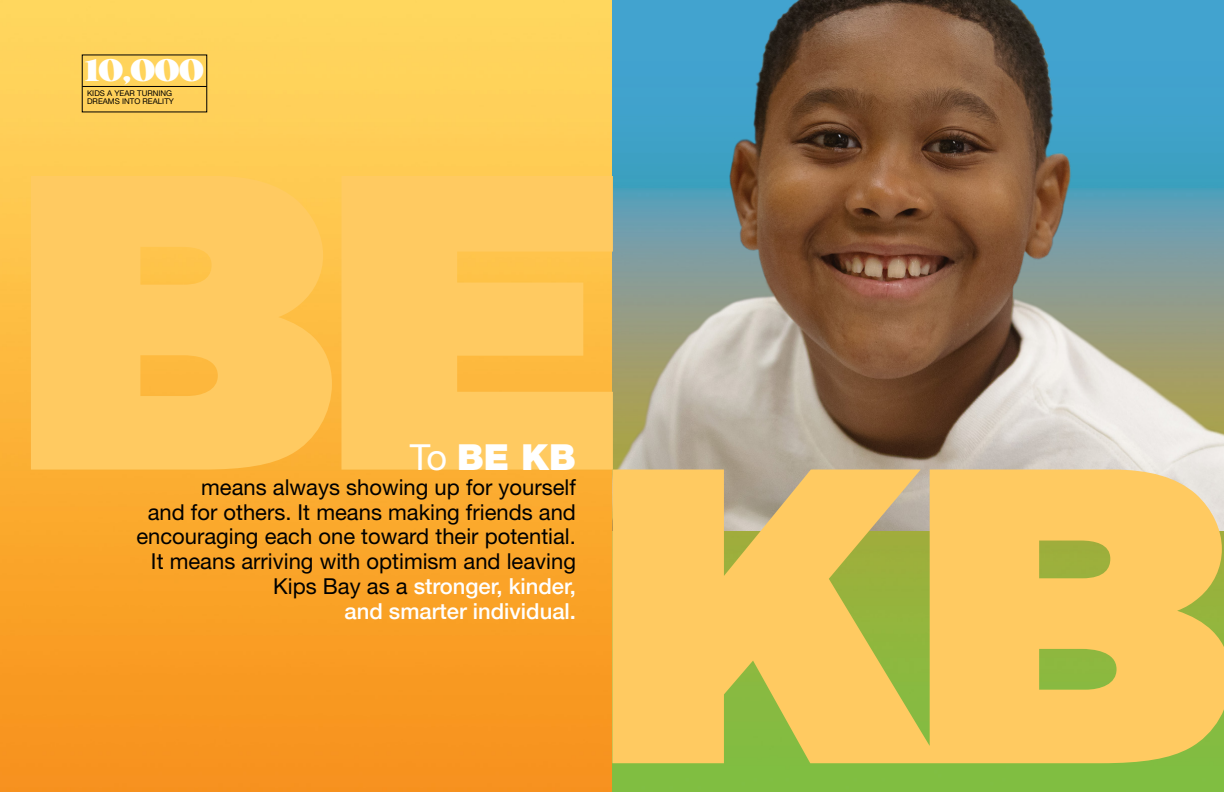
<style>
.page{position:relative;width:1224px;height:792px;background:#fff}
.page>*{position:absolute;margin:0;border:0;box-sizing:border-box;transform-origin:0 0}
.t1{font:900 36px "Helvetica Neue";color:#fff}
.t2{font:31.6px "Simplify";color:#fff;scale:1.25 1}
.t3{font:22px/25px "Helvetica Neue";color:#000;text-align:right}
.t4{font:7.9px/7.9px "Helvetica Neue";color:#000}
.s1{font-weight:400}
.s2{font-weight:500;color:#fff}
</style>
<div class="page">
<div style="left:612px;top:763px;width:612px;height:29px;background:#80be41"></div>
<img style="left:0;top:0;width:612px;height:792px">
<div style="left:82px;top:55px;width:125px;height:57px;background:#ffd35a"></div>
<hr style="left:82px;top:86px;width:125px;height:1px;background:#000">
<img style="left:612px;top:0;width:612px;height:470px">
<svg style="left:612px;top:470px;width:612px;height:293px;background:#ebc55e"></svg>
<svg style="left:31px;top:176px;width:301px;height:294px;background:#fec85c"></svg>
<svg style="left:341px;top:176px;width:271px;height:294px;background:#fec75c"></svg>
<h2 class="t2" style="left:85px;top:52px;width:97px">10,000</h2>
<p class="t4" style="left:87px;top:90px;width:88px">KIDS A YEAR TURNING<br>DREAMS INTO REALITY</p>
<h1 class="t1" style="left:410px;top:435px;width:168px"><span class="s1">To</span> BE KB</h1>
<p class="t3" style="left:136px;top:474px;width:441px">means always showing up for yourself<br>and for others. It means making friends and encouraging each one toward their potential.<br>It means arriving with optimism and leaving Kips Bay as a <span class="s2">stronger, kinder,<br>and smarter individual.</span></p>
</div>
